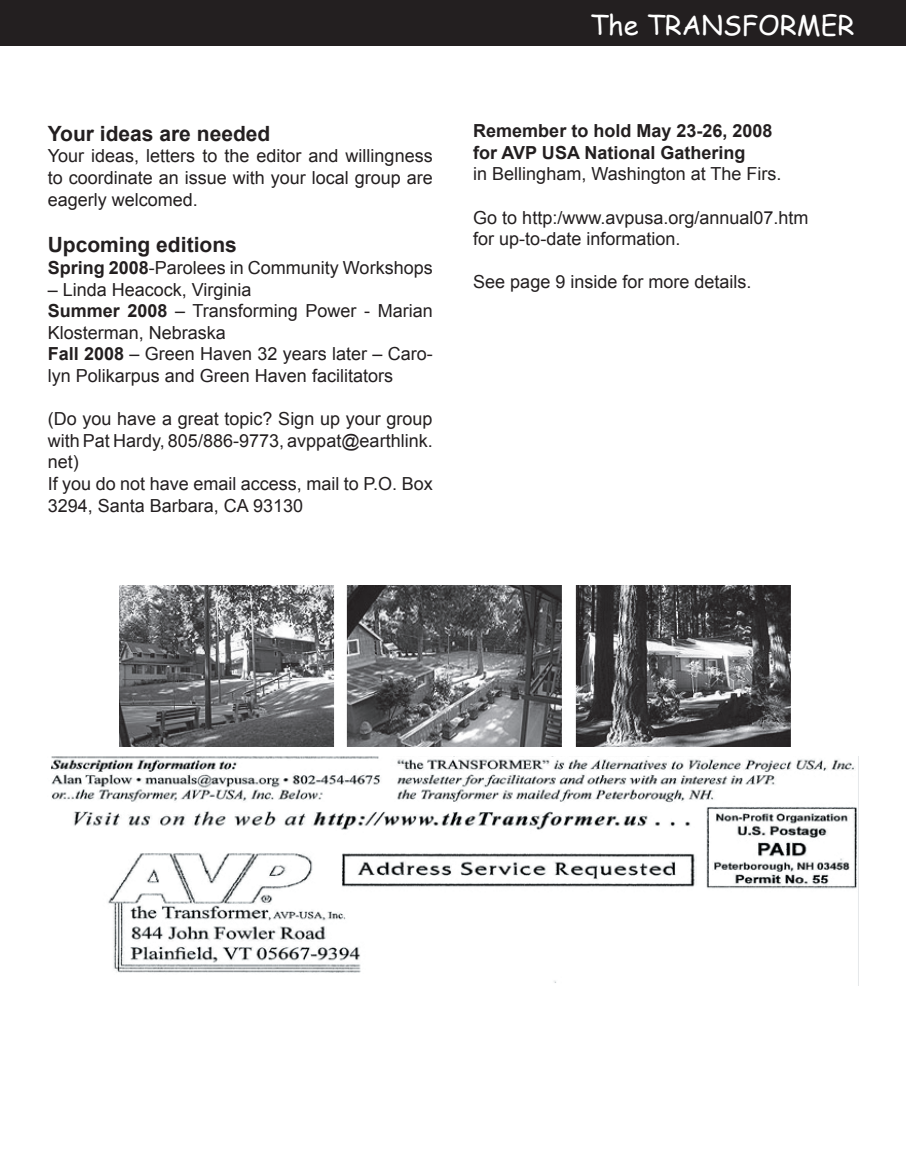
<style>
.page{position:relative;width:906px;height:1176px;background:#fff}
.page>*{position:absolute;margin:0;border:0;box-sizing:border-box;transform-origin:0 0}
.t1{font:27px "Comic Sans MS";color:#fff}
.t2{font:700 21px "Arial";color:#231f20}
.t3{font:18px/21.6px "Arial";color:#231f20}
.t4{font:700 18px/21.6px "Arial";color:#231f20}
.s1{font-weight:700}
</style>
<div class="page">
<div style="left:0;top:0;width:905px;height:46px;background:#231f20"></div>
<img style="left:119px;top:586px;width:672px;height:160px">
<img style="left:51px;top:756px;width:806px;height:227px">
<p class="t2" style="left:48px;top:121px;width:224px">Your ideas are needed</p>
<p class="t3" style="left:48px;top:145px;width:386px;text-align:justify">Your ideas, letters to the editor and willingness to coordinate an issue with your local group are eagerly welcomed.</p>
<p class="t2" style="left:48px;top:233px;width:191px">Upcoming editions</p>
<p class="t3" style="left:48px;top:257px;width:386px"><span class="s1">Spring 2008</span>-Parolees in Community Workshops</p>
<p class="t3" style="left:48px;top:278px;width:386px">– Linda Heacock, Virginia<br><span class="s1">Summer 2008</span> – Transforming Power - Marian Klosterman, Nebraska<br><span class="s1">Fall 2008</span> – Green Haven 32 years later – Caro&shy;lyn Polikarpus and Green Haven facilitators</p>
<p class="t3" style="left:48px;top:408px;width:386px">(Do you have a great topic? Sign up your group with Pat Hardy, 805/886-9773, avppat@earthlink. net)<br>If you do not have email access, mail to P.O. Box 3294, Santa Barbara, CA 93130</p>
<h1 class="t1" style="left:589px;top:5px;width:266px">The TRANSFORMER</h1>
<p class="t4" style="left:473px;top:120px;width:301px">Remember to hold May 23-26, 2008 for AVP USA National Gathering</p>
<p class="t3" style="left:473px;top:163px;width:310px">in Bellingham, Washington at The Firs.</p>
<p class="t3" style="left:473px;top:206px;width:337px">Go to http:/www.avpusa.org/annual07.htm for up-to-date information.</p>
<p class="t3" style="left:473px;top:271px;width:280px">See page 9 inside for more details.</p>
</div>
